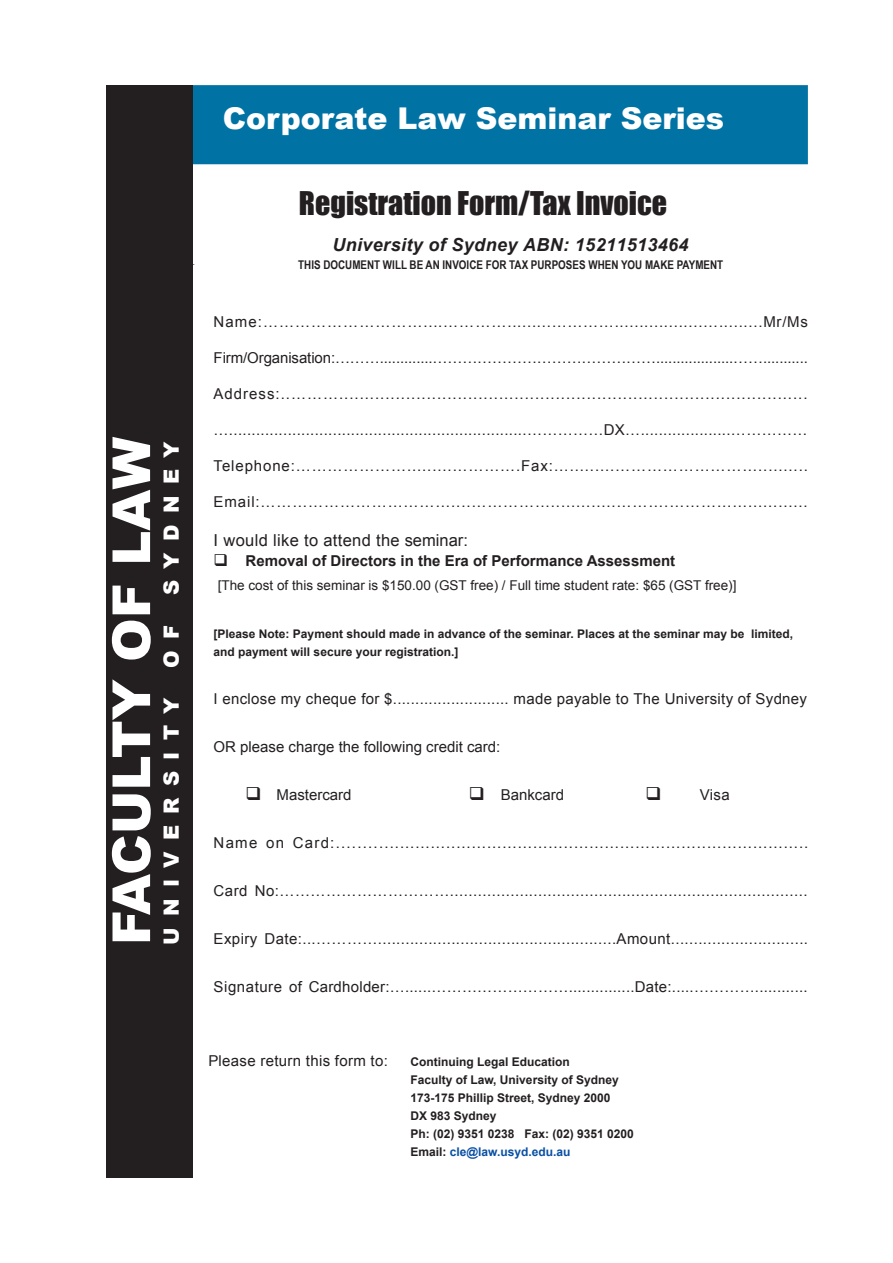
<style>
.page{position:relative;width:893px;height:1263px;background:#fff}
.page>*{position:absolute;margin:0;border:0;box-sizing:border-box;transform-origin:0 0}
.t1{font:900 52.5px "Arial";color:#fff}
.t2{font:30px "Impact";color:#231f20}
.t3{font:900 30px "Arial";color:#fff}
.t4{font:900 21px "Arial";letter-spacing:.54em;color:#fff}
.heading_2{font:italic 700 18px "Arial";letter-spacing:.02em;color:#231f20}
.Body_Text_2{font:16.5px "Arial";letter-spacing:.02em;color:#231f20}
.t5{font:15px "Arial";letter-spacing:.02em;color:#231f20}
.t6{font:15px "Arial";letter-spacing:.065em;color:#231f20}
.t7{font:15px "Arial";letter-spacing:.085em;color:#231f20}
.t8{font:15px "Arial";letter-spacing:-.005em;color:#231f20}
.t9{font:15px "Arial";letter-spacing:.06em;color:#231f20}
.t10{font:15px "Arial";color:#231f20}
.t11{font:700 15px "Arial";color:#231f20}
.t12{font:13.5px "Arial";color:#231f20}
.t13{font:700 12px "Arial";color:#231f20}
.t14{font:700 12px "Arial Narrow";color:#231f20}
.t15{font:700 12px "Arial";color:#094fa3}
.t16{font:700 11.85px "Arial";color:#231f20}
.s1{color:#231f20}
</style>
<div class="page">
<div style="left:190px;top:86px;width:617px;height:78px;background:#0073a4"></div>
<div style="left:189px;top:85px;width:619px;height:79px;border:2px solid #0073a4"></div>
<div style="left:106px;top:85px;width:87px;height:1093px;background:#231f20"></div>
<p class="t1" style="left:93px;top:945px;width:510px;rotate:-90deg">FACULTY OF LAW</p>
<p class="t4" style="left:156px;top:595px;width:155px;rotate:-90deg">SYDNEY</p>
<p class="t4" style="left:156px;top:667px;width:44px;rotate:-90deg">O F</p>
<p class="t4" style="left:156px;top:945px;width:249px;rotate:-90deg">UNIVERSITY</p>
<p class="t3" style="left:223px;top:97px;width:503px">Corporate Law Seminar Series</p>
<p class="t2" style="left:299px;top:180px;width:370px">Registration Form/Tax Invoice</p>
<p class="heading_2" style="left:332px;top:233px;width:358px">University of Sydney ABN: 15211513464</p>
<p class="t14" style="left:298px;top:256px;width:426px">THIS DOCUMENT WILL BE AN INVOICE FOR TAX PURPOSES WHEN YOU MAKE PAYMENT</p>
<p class="t5" style="left:214px;top:312px;width:596px">Name:…………………………....………….........…………..................….........Mr/Ms</p>
<p class="t8" style="left:214px;top:348px;width:596px">Firm/Organisation:……….............………………………………………...................……...........</p>
<p class="t6" style="left:214px;top:384px;width:595px">Address:..………...........................................................................................</p>
<p class="t5" style="left:214px;top:420px;width:595px">…..................................................................……………DX…....................……………</p>
<p class="t9" style="left:214px;top:456px;width:596px">Telephone:………………….........………….Fax:….........………………………..........</p>
<p class="t5" style="left:214px;top:492px;width:596px">Email:………………………………....…………….............……….…………...............</p>
<p class="Body_Text_2" style="left:214px;top:530px;width:256px">I would like to attend the seminar:</p>
<p class="t11" style="left:214px;top:551px;width:463px">❑ Removal of Directors in the Era of Performance Assessment</p>
<p class="t12" style="left:218px;top:576px;width:520px">[The cost of this seminar is $150.00 (GST free) / Full time student rate: $65 (GST free)]</p>
<p class="t16" style="left:214px;top:626px;width:581px">[Please Note: Payment should made in advance of the seminar. Places at the seminar may be limited,</p>
<p class="t16" style="left:214px;top:644px;width:246px">and payment will secure your registration.]</p>
<p class="t5" style="left:214px;top:689px;width:595px">I enclose my cheque for $.......................... made payable to The University of Sydney</p>
<p class="t10" style="left:214px;top:737px;width:288px">OR please charge the following credit card:</p>
<p class="t10" style="left:246px;top:785px;width:108px">❑ Mastercard</p>
<p class="t10" style="left:469px;top:785px;width:97px">❑ Bankcard</p>
<p class="t5" style="left:646px;top:785px;width:86px">❑ Visa</p>
<p class="t7" style="left:214px;top:833px;width:596px">Name on Card:............................................................................................</p>
<p class="t5" style="left:214px;top:881px;width:595px">Card No:…………………………….............................................................................</p>
<p class="t5" style="left:214px;top:929px;width:596px">Expiry Date:...…………....................................................Amount..............................</p>
<p class="t5" style="left:214px;top:977px;width:595px">Signature of Cardholder:…......………………………...............Date:.....…………............</p>
<p class="t5" style="left:208px;top:1051px;width:181px">Please return this form to:</p>
<p class="t13" style="left:410px;top:1054px;width:161px">Continuing Legal Education</p>
<p class="t13" style="left:410px;top:1072px;width:210px">Faculty of Law, University of Sydney</p>
<p class="t13" style="left:410px;top:1090px;width:202px">173-175 Phillip Street, Sydney 2000</p>
<p class="t13" style="left:410px;top:1108px;width:88px">DX 983 Sydney</p>
<p class="t13" style="left:410px;top:1126px;width:225px">Ph: (02) 9351 0238 Fax: (02) 9351 0200</p>
<p class="t15" style="left:410px;top:1144px;width:161px"><span class="s1">Email:</span> cle@law.usyd.edu.au</p>
</div>
